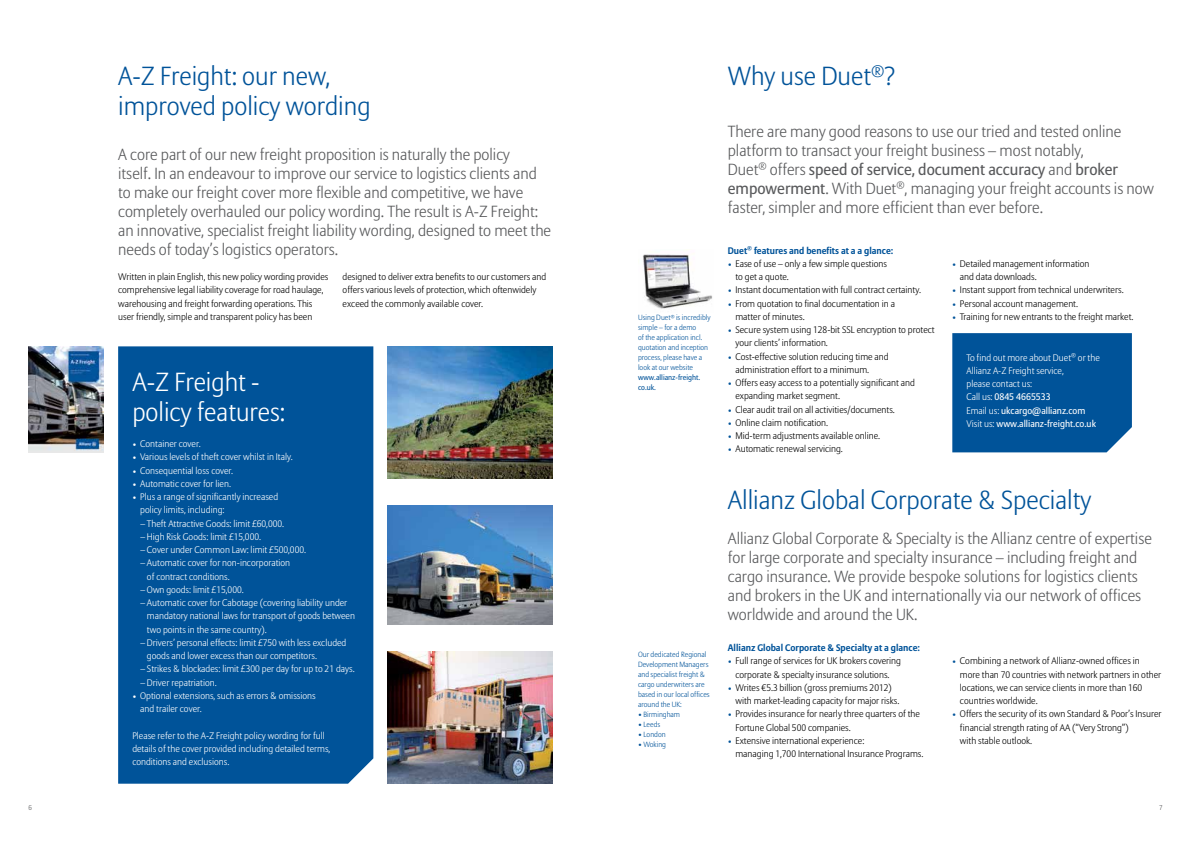
<style>
.page{position:relative;width:1191px;height:842px;background:#fff}
.page>*{position:absolute;margin:0;border:0;box-sizing:border-box;transform-origin:0 0}
.t1{font:300 26px/30px "Allianz Sans";color:#005399}
.t2{font:300 26px/30px "Allianz Sans";color:#fff}
.t3{font:300 16px/19px "Allianz Sans";color:#58595b}
.t4{font:300 9.5px/13.3px "Allianz Sans";color:#000}
.t5{font:300 9.5px/13.3px "Allianz Sans";color:#fff}
.t6{font:700 9.5px "Allianz Sans";color:#005399}
.t7{font:300 7.5px/10px "Allianz Sans";color:#005399}
.t8{font:7.5px/10px "Allianz Sans";color:#005399}
.t9{font:300 7px "Allianz Sans";color:#58595b}
.s1{font-size:8px}
.s2{font-weight:400}
.s3{font-size:8px;color:#005399}
</style>
<div class="page">
<div style="left:118px;top:346px;width:255px;height:438px;background:#005399"></div>
<img style="left:387px;top:651px;width:166px;height:133px">
<img style="left:387px;top:505px;width:166px;height:120px">
<img style="left:387px;top:347px;width:166px;height:132px">
<img style="left:28px;top:346px;width:76px;height:106px">
<div style="left:952px;top:333px;width:179px;height:119px;background:#005399"></div>
<img style="left:643px;top:254px;width:69px;height:55px">
<h1 class="t1" style="left:118px;top:60px;width:254px">A-Z Freight: our new, improved policy wording</h1>
<p class="t3" style="left:118px;top:145px;width:434px">A core part of our new freight proposition is naturally the policy<br>itself. In an endeavour to improve our service to logistics clients and to make our freight cover more flexible and competitive, we have completely overhauled our policy wording. The result is A-Z Freight: an innovative, specialist freight liability wording, designed to meet the needs of today’s logistics operators.</p>
<p class="t4" style="left:118px;top:270px;width:212px">Written in plain English, this new policy wording provides comprehensive legal liability coverage for road haulage, warehousing and freight forwarding operations. This user friendly, simple and transparent policy has been</p>
<p class="t4" style="left:343px;top:270px;width:205px">designed to deliver extra benefits to our customers and offers various levels of protection, which oftenwidely exceed the commonly available cover.</p>
<h1 class="t2" style="left:132px;top:366px;width:154px">A-Z Freight - policy features:</h1>
<p class="t5" style="left:132px;top:437px;width:70px"><span class="s1">•</span> Container cover.</p>
<p class="t5" style="left:132px;top:450px;width:162px"><span class="s1">•</span> Various levels of theft cover whilst in Italy.</p>
<p class="t5" style="left:132px;top:463px;width:102px"><span class="s1">•</span> Consequential loss cover.</p>
<p class="t5" style="left:132px;top:477px;width:100px"><span class="s1">•</span> Automatic cover for lien.</p>
<p class="t5" style="left:140px;top:490px;width:139px;text-indent:-8px"><span class="s1">•</span> Plus a range of significantly increased policy limits, including:</p>
<p class="t5" style="left:140px;top:516px;width:145px">– Theft Attractive Goods: limit £60,000.</p>
<p class="t5" style="left:140px;top:530px;width:122px">– High Risk Goods: limit £15,000.</p>
<p class="t5" style="left:140px;top:543px;width:167px">– Cover under Common Law: limit £500,000.</p>
<p class="t5" style="left:147px;top:556px;width:145px;text-indent:-7px">– Automatic cover for non-incorporation of contract conditions.</p>
<p class="t5" style="left:140px;top:583px;width:105px">– Own goods: limit £15,000.</p>
<p class="t5" style="left:147px;top:596px;width:210px;text-indent:-7px">– Automatic cover for Cabotage (covering liability under mandatory national laws for transport of goods between two points in the same country).</p>
<p class="t5" style="left:147px;top:636px;width:201px;text-indent:-7px">– Drivers’ personal effects: limit £750 with less excluded goods and lower excess than our competitors.</p>
<p class="t5" style="left:140px;top:662px;width:216px">– Strikes &amp; blockades: limit £300 per day for up to 21 days.</p>
<p class="t5" style="left:140px;top:675px;width:78px">– Driver repatriation.</p>
<p class="t5" style="left:140px;top:689px;width:177px;text-indent:-8px"><span class="s1">•</span> Optional extensions, such as errors &amp; omissions and trailer cover.</p>
<p class="t5" style="left:132px;top:728px;width:199px">Please refer to the A-Z Freight policy wording for full details of the cover provided including detailed terms, conditions and exclusions.</p>
<p class="t7" style="left:638px;top:312px;width:74px">Using Duet<sup>®</sup> is incredibly simple – for a demo<br>of the application incl. quotation and inception process, please have a look at our website</p>
<p class="t8" style="left:638px;top:372px;width:64px">www.allianz-freight. co.uk.</p>
<p class="t7" style="left:638px;top:649px;width:73px">Our dedicated Regional<br>Development Managers and specialist freight &amp; cargo underwriters are based in our local offices around the UK:</p>
<p class="t7" style="left:638px;top:709px;width:44px">• Birmingham</p>
<p class="t7" style="left:638px;top:719px;width:24px">• Leeds</p>
<p class="t7" style="left:638px;top:729px;width:29px">• London</p>
<p class="t7" style="left:638px;top:739px;width:30px">• Woking</p>
<h1 class="t1" style="left:728px;top:60px;width:169px">Why use Duet<sup>®</sup>?</h1>
<p class="t3" style="left:728px;top:121px;width:427px">There are many good reasons to use our tried and tested online platform to transact your freight business – most notably,<br>Duet<sup>®</sup> offers <span class="s2">speed of service, document accuracy</span> and <span class="s2">broker empowerment</span>. With Duet<sup>®</sup>, managing your freight accounts is now faster, simpler and more efficient than ever before.</p>
<p class="t6" style="left:728px;top:245px;width:167px">Duet<sup>®</sup> features and benefits at a a glance:</p>
<p class="t4" style="left:735px;top:257px;width:153px;text-indent:-8px"><span class="s3">•</span> Ease of use – only a few simple questions to get a quote.</p>
<p class="t4" style="left:728px;top:283px;width:195px"><span class="s3">•</span> Instant documentation with full contract certainty.</p>
<p class="t4" style="left:735px;top:297px;width:161px;text-indent:-8px"><span class="s3">•</span> From quotation to final documentation in a matter of minutes.</p>
<p class="t4" style="left:735px;top:323px;width:201px;text-indent:-8px"><span class="s3">•</span> Secure system using 128-bit SSL encryption to protect your clients’ information.</p>
<p class="t4" style="left:735px;top:350px;width:155px;text-indent:-8px"><span class="s3">•</span> Cost-effective solution reducing time and administration effort to a minimum.</p>
<p class="t4" style="left:735px;top:376px;width:181px;text-indent:-8px"><span class="s3">•</span> Offers easy access to a potentially significant and expanding market segment.</p>
<p class="t4" style="left:728px;top:403px;width:169px"><span class="s3">•</span> Clear audit trail on all activities/documents.</p>
<p class="t4" style="left:728px;top:416px;width:102px"><span class="s3">•</span> Online claim notification.</p>
<p class="t4" style="left:728px;top:429px;width:154px"><span class="s3">•</span> Mid-term adjustments available online.</p>
<p class="t4" style="left:728px;top:442px;width:117px"><span class="s3">•</span> Automatic renewal servicing.</p>
<p class="t4" style="left:960px;top:257px;width:131px;text-indent:-8px"><span class="s3">•</span> Detailed management information and data downloads.</p>
<p class="t4" style="left:952px;top:283px;width:173px"><span class="s3">•</span> Instant support from technical underwriters.</p>
<p class="t4" style="left:952px;top:297px;width:127px"><span class="s3">•</span> Personal account management.</p>
<p class="t4" style="left:952px;top:310px;width:183px"><span class="s3">•</span> Training for new entrants to the freight market.</p>
<p class="t5" style="left:966px;top:350px;width:135px">To find out more about Duet<sup>®</sup> or the<br>Allianz A-Z Freight service,<br>please contact us:<br>Call us: <span class="s2">0845 4665533<br></span>Email us: <span class="s2">ukcargo@allianz.com<br></span>Visit us: <span class="s2">www.allianz-freight.co.uk</span></p>
<h1 class="t1" style="left:728px;top:484px;width:365px">Allianz Global Corporate &amp; Specialty</h1>
<p class="t3" style="left:728px;top:529px;width:425px">Allianz Global Corporate &amp; Specialty is the Allianz centre of expertise for large corporate and specialty insurance – including freight and cargo insurance. We provide bespoke solutions for logistics clients and brokers in the UK and internationally via our network of offices worldwide and around the UK.</p>
<p class="t6" style="left:728px;top:642px;width:194px">Allianz Global Corporate &amp; Specialty at a glance:</p>
<p class="t4" style="left:728px;top:654px;width:175px;text-align:center"><span class="s3">•</span> Full range of services for UK brokers covering corporate &amp; specialty insurance solutions.</p>
<p class="t4" style="left:735px;top:681px;width:165px;text-indent:-8px"><span class="s3">•</span> Writes €5.3 billion (gross premiums 2012) with market-leading capacity for major risks.</p>
<p class="t4" style="left:735px;top:707px;width:186px;text-indent:-8px"><span class="s3">•</span> Provides insurance for nearly three quarters of the<br>Fortune Global 500 companies.</p>
<p class="t4" style="left:735px;top:734px;width:189px;text-indent:-8px"><span class="s3">•</span> Extensive international experience:<br>managing 1,700 International Insurance Programs.</p>
<p class="t4" style="left:960px;top:654px;width:203px;text-indent:-8px"><span class="s3">•</span> Combining a network of Allianz-owned offices in more than 70 countries with network partners in other locations, we can service clients in more than 160 countries worldwide.</p>
<p class="t4" style="left:960px;top:707px;width:203px;text-indent:-8px"><span class="s3">•</span> Offers the security of its own Standard &amp; Poor’s Insurer financial strength rating of AA (“Very Strong”)<br>with stable outlook.</p>
<p class="t9" style="left:28px;top:803px;width:5px">6</p>
<p class="t9" style="left:1159px;top:803px;width:5px">7</p>
</div>
